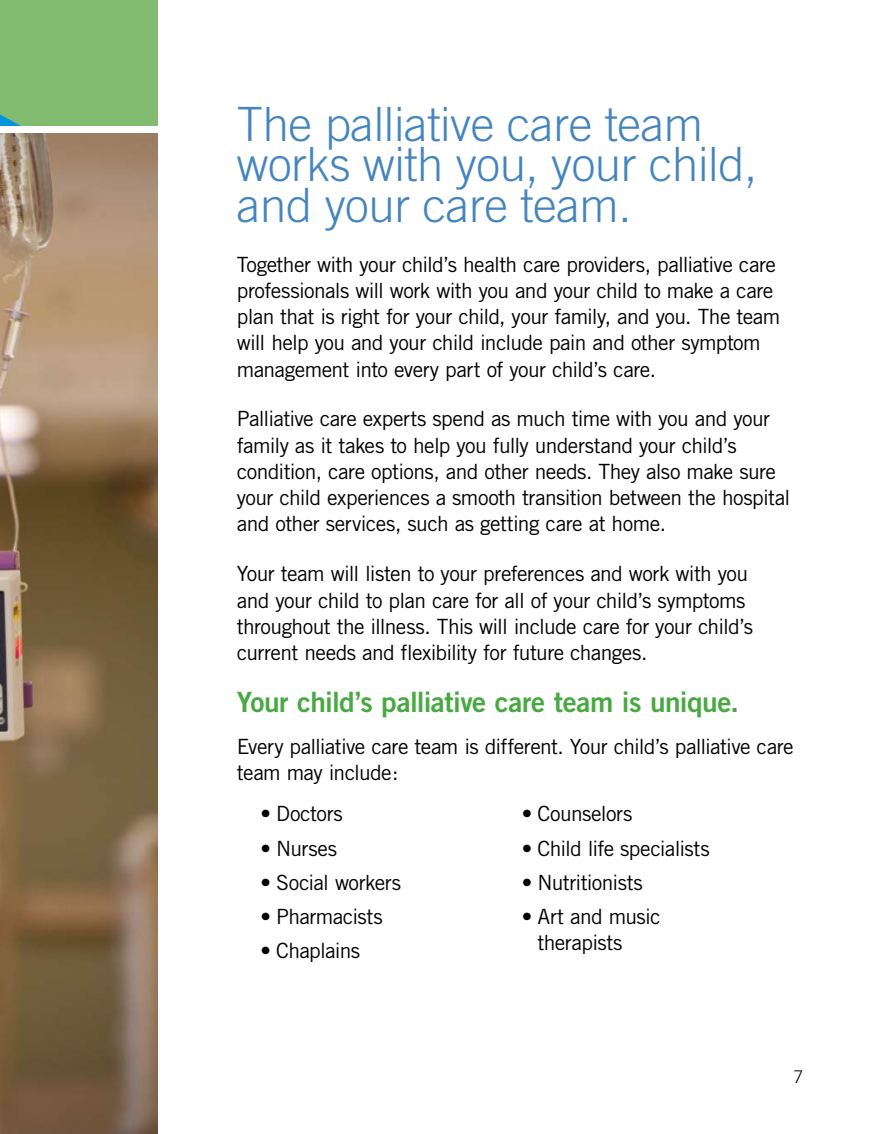
<style>
.page{position:relative;width:882px;height:1134px;background:#fff}
.page>*{position:absolute;margin:0;border:0;box-sizing:border-box;transform-origin:0 0}
.t1{font:300 47.25px/40.2px "Trade Gothic";letter-spacing:-.01em;color:#4585be}
.t2{font:28px "Trade Gothic Bold Two";letter-spacing:-.02em;color:#48a942}
.t3{font:21px/26.2px "Trade Gothic";letter-spacing:-.03em;color:#000}
.t4{font:300 17.5px "Trade Gothic";color:#000}
</style>
<div class="page">
<img style="left:0;top:133px;width:158px;height:1001px">
<div style="left:0;top:0;width:158px;height:126px;background:#81bc71"></div>
<svg style="left:0;top:114px;width:21px;height:12px"></svg>
<h1 class="t1" style="left:237px;top:108px;width:522px">The palliative care team works with you, your child, and your care team.</h1>
<p class="t3" style="left:237px;top:253px;width:545px">Together with your child’s health care providers, palliative care professionals will work with you and your child to make a care plan that is right for your child, your family, and you. The team will help you and your child include pain and other symptom management into every part of your child’s care.</p>
<p class="t3" style="left:237px;top:408px;width:555px">Palliative care experts spend as much time with you and your family as it takes to help you fully understand your child’s condition, care options, and other needs. They also make sure your child experiences a smooth transition between the hospital and other services, such as getting care at home.</p>
<p class="t3" style="left:237px;top:563px;width:518px">Your team will listen to your preferences and work with you and your child to plan care for all of your child’s symptoms throughout the illness. This will include care for your child’s current needs and flexibility for future changes.</p>
<h2 class="t2" style="left:237px;top:691px;width:504px">Your child’s palliative care team is unique.</h2>
<p class="t3" style="left:237px;top:735px;width:558px">Every palliative care team is different. Your child’s palliative care team may include:</p>
<p class="t3" style="left:261px;top:803px;width:84px">• Doctors</p>
<p class="t3" style="left:261px;top:837px;width:78px">• Nurses</p>
<p class="t3" style="left:261px;top:871px;width:142px">• Social workers</p>
<p class="t3" style="left:261px;top:905px;width:124px">• Pharmacists</p>
<p class="t3" style="left:261px;top:939px;width:101px">• Chaplains</p>
<p class="t3" style="left:522px;top:803px;width:112px">• Counselors</p>
<p class="t3" style="left:522px;top:837px;width:189px">• Child life specialists</p>
<p class="t3" style="left:522px;top:871px;width:123px">• Nutritionists</p>
<p class="t3" style="left:537px;top:905px;width:125px;text-indent:-16px">• Art and music therapists</p>
<p class="t4" style="left:794px;top:1070px;width:11px">7</p>
</div>
